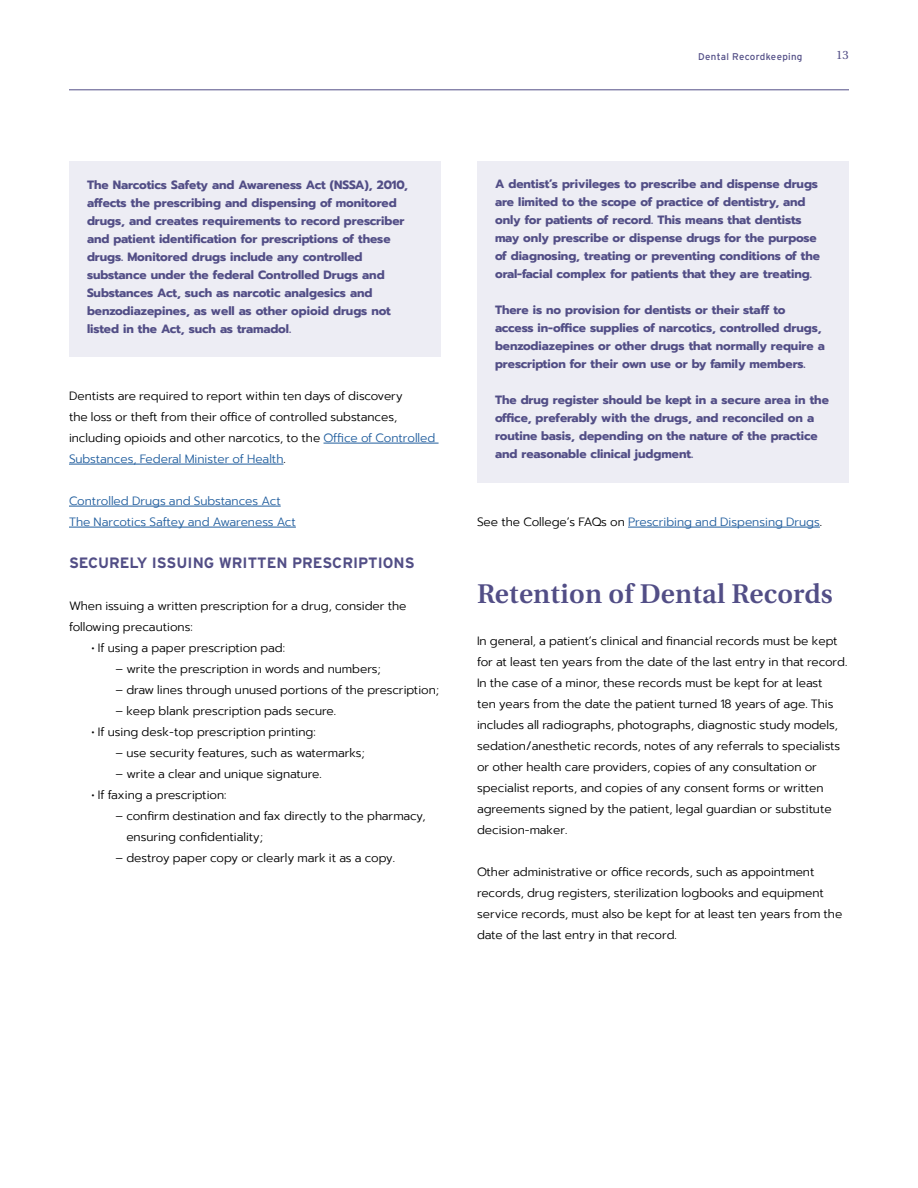
<style>
.page{position:relative;width:918px;height:1188px;background:#fff}
.page>*{position:absolute;margin:0;border:0;box-sizing:border-box;transform-origin:0 0}
.t1{font:600 27px "Utopia";letter-spacing:.01em;color:#524e86}
.t2{font:700 15px "Interstate";color:#524e86}
.t3{font:300 12px/21px "Prompt";color:#000}
.t4{font:700 12px/18px "Prompt";letter-spacing:-.005em;color:#524e86}
.t5{font:300 12px/21px "Prompt";color:#215e9e}
.t6{font:12px "Utopia";color:#524e86}
.t7{font:9.75px "Interstate";letter-spacing:.03em;color:#524e86}
.s1{color:#215e9e}
.s2{color:#000}
</style>
<div class="page">
<hr style="left:69px;top:90px;width:780px;height:1px;background:#524e86">
<hr style="left:324px;top:443px;width:115px;height:1px;background:#215e9e">
<hr style="left:69px;top:464px;width:214px;height:1px;background:#215e9e">
<hr style="left:69px;top:506px;width:212px;height:1px;background:#215e9e">
<hr style="left:69px;top:527px;width:227px;height:1px;background:#215e9e">
<div style="left:69px;top:162px;width:372px;height:195px;background:#ededf4"></div>
<hr style="left:628px;top:527px;width:192px;height:1px;background:#215e9e">
<div style="left:477px;top:161px;width:372px;height:322px;background:#ededf4"></div>
<p class="t7" style="left:698px;top:51px;width:106px">Dental Recordkeeping</p>
<p class="t6" style="left:836px;top:49px;width:14px">13</p>
<p class="t4" style="left:87px;top:175px;width:322px">The Narcotics Safety and Awareness Act (NSSA), 2010, affects the prescribing and dispensing of monitored drugs, and creates requirements to record prescriber and patient identification for prescriptions of these drugs. Monitored drugs include any controlled substance under the federal Controlled Drugs and Substances Act, such as narcotic analgesics and benzodiazepines, as well as other opioid drugs not listed in the Act, such as tramadol.</p>
<p class="t3" style="left:69px;top:386px;width:368px">Dentists are required to report within ten days of discovery<br>the loss or theft from their office of controlled substances, including opioids and other narcotics, to the <span class="s1">Office of Controlled Substances, Federal Minister of Health</span>.</p>
<p class="t5" style="left:69px;top:491px;width:228px">Controlled Drugs and Substances Act<br>The Narcotics Saftey and Awareness Act</p>
<p class="t2" style="left:69px;top:555px;width:347px">SECURELY ISSUING WRITTEN PRESCRIPTIONS</p>
<p class="t3" style="left:69px;top:596px;width:339px">When issuing a written prescription for a drug, consider the following precautions:</p>
<p class="t3" style="left:92px;top:638px;width:195px">• If using a paper prescription pad:</p>
<p class="t3" style="left:116px;top:659px;width:267px">– write the prescription in words and numbers;</p>
<p class="t3" style="left:116px;top:680px;width:325px">– draw lines through unused portions of the prescription;</p>
<p class="t3" style="left:116px;top:701px;width:222px">– keep blank prescription pads secure.</p>
<p class="t3" style="left:92px;top:722px;width:226px">• If using desk-top prescription printing:</p>
<p class="t3" style="left:116px;top:743px;width:251px">– use security features, such as watermarks;</p>
<p class="t3" style="left:116px;top:764px;width:208px">– write a clear and unique signature.</p>
<p class="t3" style="left:92px;top:785px;width:136px">• If faxing a prescription:</p>
<p class="t3" style="left:126px;top:806px;width:301px;text-indent:-11px">– confirm destination and fax directly to the pharmacy, ensuring confidentiality;</p>
<p class="t3" style="left:116px;top:848px;width:281px">– destroy paper copy or clearly mark it as a copy.</p>
<p class="t4" style="left:495px;top:175px;width:327px">A dentist’s privileges to prescribe and dispense drugs are limited to the scope of practice of dentistry, and only for patients of record. This means that dentists may only prescribe or dispense drugs for the purpose of diagnosing, treating or preventing conditions of the oral-facial complex for patients that they are treating.</p>
<p class="t4" style="left:495px;top:301px;width:331px">There is no provision for dentists or their staff to access in-office supplies of narcotics, controlled drugs, benzodiazepines or other drugs that normally require a prescription for their own use or by family members.</p>
<p class="t4" style="left:495px;top:391px;width:335px">The drug register should be kept in a secure area in the office, preferably with the drugs, and reconciled on a routine basis, depending on the nature of the practice and reasonable clinical judgment.</p>
<p class="t5" style="left:477px;top:512px;width:347px"><span class="s2">See the College’s FAQs on</span> Prescribing and Dispensing Drugs<span class="s2">.</span></p>
<h1 class="t1" style="left:477px;top:578px;width:357px">Retention of Dental Records</h1>
<p class="t3" style="left:477px;top:630px;width:372px">In general, a patient’s clinical and financial records must be kept for at least ten years from the date of the last entry in that record.<br>In the case of a minor, these records must be kept for at least<br>ten years from the date the patient turned 18 years of age. This includes all radiographs, photographs, diagnostic study models, sedation/anesthetic records, notes of any referrals to specialists or other health care providers, copies of any consultation or specialist reports, and copies of any consent forms or written agreements signed by the patient, legal guardian or substitute decision-maker.</p>
<p class="t3" style="left:477px;top:861px;width:367px">Other administrative or office records, such as appointment records, drug registers, sterilization logbooks and equipment service records, must also be kept for at least ten years from the date of the last entry in that record.</p>
</div>
